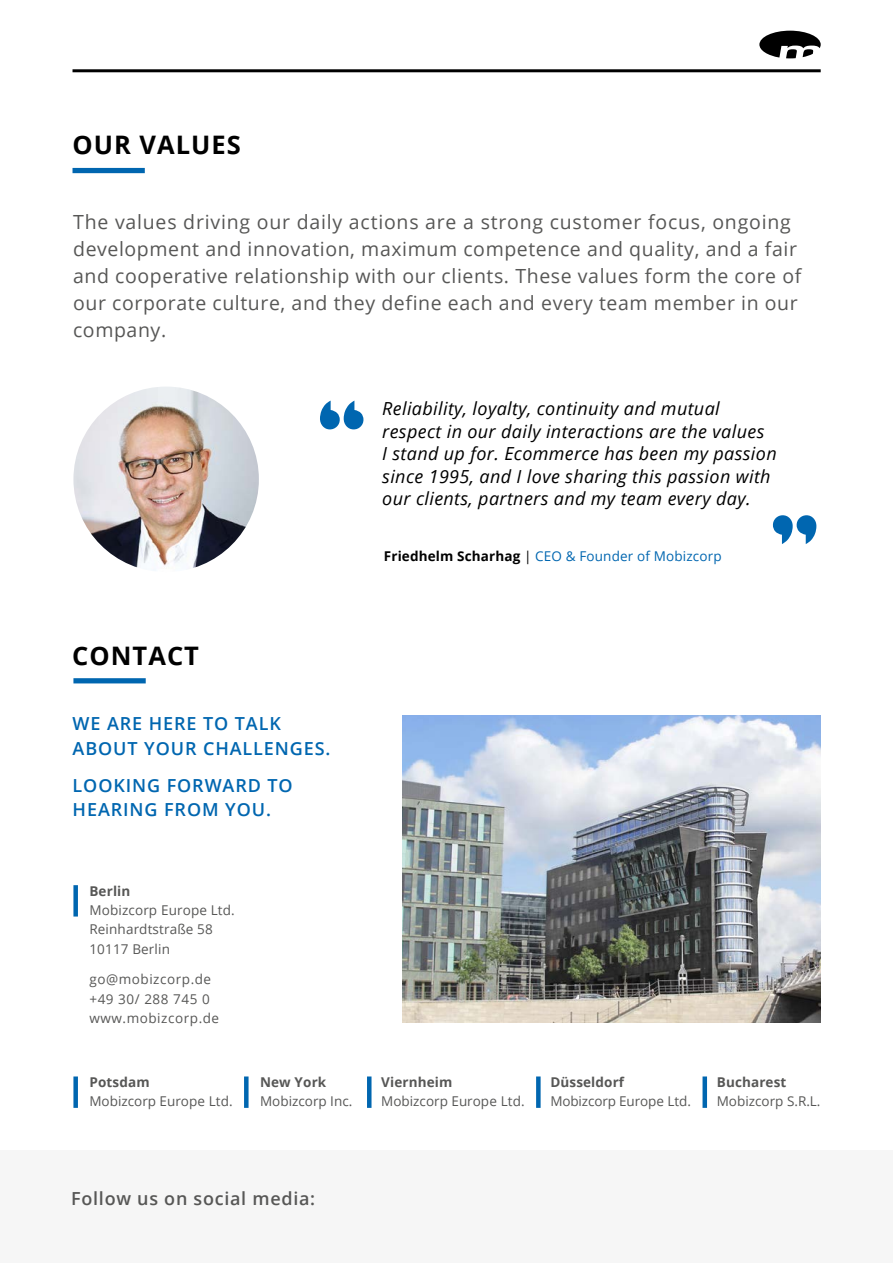
<style>
.page{position:relative;width:893px;height:1263px;background:#fff}
.page>*{position:absolute;margin:0;border:0;box-sizing:border-box;transform-origin:0 0}
.t1{font:700 25.5px "Open Sans";letter-spacing:.04em;color:#000}
.t2{font:19.5px/27px "Open Sans";letter-spacing:.03em;color:#575756}
.t3{font:italic 18px/22.5px "Open Sans";letter-spacing:.02em;color:#000}
.t4{font:600 18px/25.5px "Open Sans";letter-spacing:.05em;color:#0066b0}
.t5{font:600 18px "Open Sans";letter-spacing:.04em;color:#575756}
.t6{font:13.5px/19.5px "Open Sans";letter-spacing:.01em;color:#575756}
.t7{font:700 13.5px "Open Sans";letter-spacing:.01em;color:#575756}
.t8{font:13.5px/19.5px "Open Sans";letter-spacing:.04em;color:#575756}
.t9{font:13.5px "Open Sans";letter-spacing:.01em;color:#0066b0}
.t10{font:13.5px "Open Sans";letter-spacing:-.01em;color:#575756}
.s1{font-weight:700;color:#000}
.s2{color:#000}
</style>
<div class="page">
<img style="left:403px;top:716px;width:418px;height:306px">
<div style="left:73px;top:678px;width:73px;height:5px;background:#0066b0"></div>
<div style="left:0;top:1150px;width:893px;height:113px;background:#f6f6f6"></div>
<img style="left:73px;top:387px;width:186px;height:185px;border-radius:93px">
<div style="left:73px;top:1076px;width:5px;height:32px;background:#0066b0"></div>
<div style="left:73px;top:885px;width:5px;height:31px;background:#0066b0"></div>
<hr style="left:367px;top:1076px;width:4px;height:32px;background:#0066b0">
<div style="left:244px;top:1076px;width:5px;height:32px;background:#0066b0"></div>
<div style="left:536px;top:1076px;width:5px;height:32px;background:#0066b0"></div>
<div style="left:702px;top:1076px;width:5px;height:32px;background:#0066b0"></div>
<hr style="left:73px;top:69px;width:748px;height:3px;background:#000">
<svg style="left:759px;top:31px;width:62px;height:27px"></svg>
<div style="left:73px;top:168px;width:72px;height:5px;background:#0066b0"></div>
<svg style="left:320px;top:401px;width:43px;height:28px"></svg>
<svg style="left:773px;top:515px;width:43px;height:29px"></svg>
<h1 class="t1" style="left:73px;top:126px;width:170px">OUR VALUES</h1>
<p class="t2" style="left:73px;top:208px;width:730px">The values driving our daily actions are a strong customer focus, ongoing development and innovation, maximum competence and quality, and a fair and cooperative relationship with our clients. These values form the core of our corporate culture, and they define each and every team member in our company.</p>
<p class="t3" style="left:382px;top:397px;width:396px">Reliability, loyalty, continuity and mutual respect in our daily interactions are the values<br>I stand up for. Ecommerce has been my passion since 1995, and I love sharing this passion with our clients, partners and my team every day.</p>
<p class="t9" style="left:384px;top:547px;width:339px"><span class="s1">Friedhelm Scharhag</span> <span class="s2">|</span> CEO &amp; Founder of Mobizcorp</p>
<h1 class="t1" style="left:72px;top:637px;width:128px">CONTACT</h1>
<p class="t4" style="left:73px;top:710px;width:259px">WE ARE HERE TO TALK<br>ABOUT YOUR CHALLENGES.</p>
<p class="t4" style="left:73px;top:773px;width:222px;line-height:24px">LOOKING FORWARD TO<br>HEARING FROM YOU.</p>
<p class="t7" style="left:89px;top:881px;width:42px">Berlin</p>
<p class="t6" style="left:89px;top:900px;width:147px">Mobizcorp Europe Ltd.<br>Reinhardtstraße 58<br>10117 Berlin</p>
<p class="t8" style="left:89px;top:969px;width:131px">go@mobizcorp.de +49 30/ 288 745 0 www.mobizcorp.de</p>
<p class="t7" style="left:89px;top:1072px;width:62px">Potsdam</p>
<p class="t6" style="left:89px;top:1091px;width:145px">Mobizcorp Europe Ltd.</p>
<p class="t7" style="left:260px;top:1072px;width:68px">New York</p>
<p class="t6" style="left:260px;top:1091px;width:94px">Mobizcorp Inc.</p>
<p class="t7" style="left:381px;top:1072px;width:73px">Viernheim</p>
<p class="t6" style="left:381px;top:1091px;width:145px">Mobizcorp Europe Ltd.</p>
<p class="t7" style="left:550px;top:1072px;width:75px">Düsseldorf</p>
<p class="t10" style="left:550px;top:1092px;width:142px">Mobizcorp Europe Ltd.</p>
<p class="t7" style="left:717px;top:1072px;width:71px">Bucharest</p>
<p class="t6" style="left:717px;top:1091px;width:105px">Mobizcorp S.R.L.</p>
<p class="t5" style="left:71px;top:1186px;width:246px">Follow us on social media:</p>
</div>
